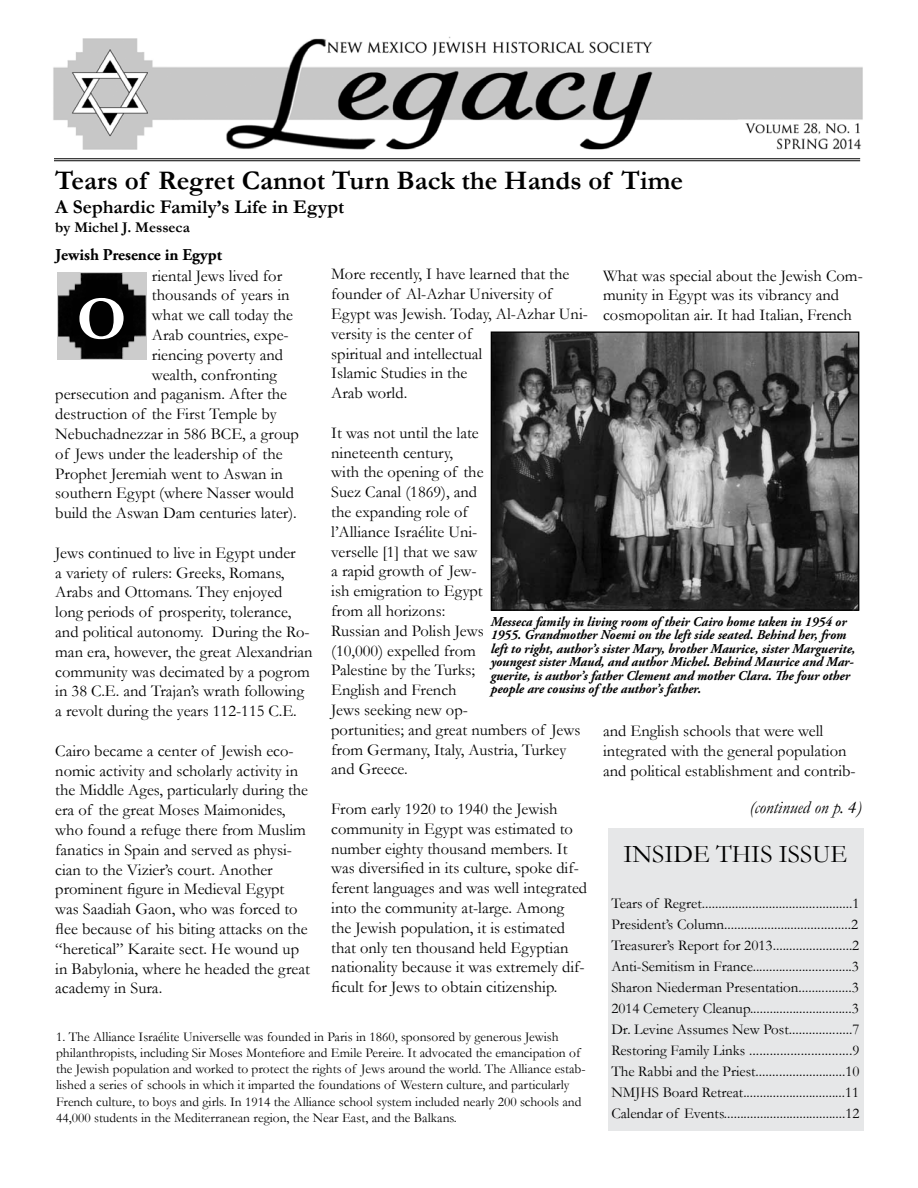
<style>
.page{position:relative;width:918px;height:1188px;background:#fff}
.page>*{position:absolute;margin:0;border:0;box-sizing:border-box;transform-origin:0 0}
.t1{font:700 63px "Garamond";color:#fff}
.t2{font:700 27px "Garamond";color:#000}
.t3{font:25.5px "Garamond";color:#000}
.t4{font:700 19.5px "Garamond";color:#000}
.t5{font:italic 18px "Garamond";color:#000}
.t6{font:16.5px/19.8px "Garamond";color:#000}
.t7{font:700 16.5px "Adobe Garamond Pro";color:#000}
.t8{font:15px/21px "Garamond";color:#000;text-align:justify}
.t9{font:700 15px "Garamond";color:#000}
.t10{font:13.5px/16.2px "Garamond";color:#000}
.t11{font:italic 700 13.5px/13.5px "Adobe Garamond Pro";color:#000}
</style>
<div class="page">
<div style="left:609px;top:829px;width:255px;height:302px;background:#e6e7e8"></div>
<img style="left:58px;top:272px;width:89px;height:88px">
<img style="left:53px;top:37px;width:810px;height:113px">
<hr style="left:54px;top:158px;width:806px;height:1px;background:#000">
<hr style="left:54px;top:160px;width:806px;height:1px;background:#000">
<img style="left:493px;top:333px;width:364px;height:276px">
<div style="left:491px;top:331px;width:368px;height:280px;border:1px solid #000"></div>
<h2 class="t2" style="left:55px;top:164px;width:629px">Tears of Regret Cannot Turn Back the Hands of Time</h2>
<p class="t4" style="left:55px;top:195px;width:291px">A Sephardic Family’s Life in Egypt</p>
<p class="t9" style="left:55px;top:219px;width:136px">by Michel J. Messeca</p>
<p class="t7" style="left:55px;top:245px;width:168px">Jewish Presence in Egypt</p>
<p class="t6" style="left:331px;top:264px;width:258px">More recently, I have learned that the founder of Al-Azhar University of<br>Egypt was Jewish. Today, Al-Azhar Uni&shy;versity is the center of<br>spiritual and intellectual<br>Islamic Studies in the<br>Arab world.</p>
<p class="t6" style="left:331px;top:423px;width:251px">It was not until the late<br>nineteenth century,<br>with the opening of the<br>Suez Canal (1869), and<br>the expanding role of<br>l’Alliance Israélite Uni-<br>verselle [1] that we saw<br>a rapid growth of Jew-<br>ish emigration to Egypt<br>from all horizons:<br>Russian and Polish Jews<br>(10,000) expelled from<br>Palestine by the Turks;<br>English and French<br>Jews seeking new op-<br>portunities; and great numbers of Jews from Germany, Italy, Austria, Turkey and Greece.</p>
<p class="t6" style="left:331px;top:799px;width:257px">From early 1920 to 1940 the Jewish community in Egypt was estimated to number eighty thousand members. It was diversified in its culture, spoke dif&shy;ferent languages and was well integrated into the community at-large. Among the Jewish population, it is estimated that only ten thousand held Egyptian nationality because it was extremely dif&shy;ficult for Jews to obtain citizenship.</p>
<p class="t6" style="left:603px;top:265px;width:261px">What was special about the Jewish Com&shy;munity in Egypt was its vibrancy and cosmopolitan air. It had Italian, French</p>
<p class="t6" style="left:152px;top:265px;width:132px">riental Jews lived for</p>
<p class="t6" style="left:152px;top:285px;width:139px">thousands of years in</p>
<p class="t6" style="left:152px;top:305px;width:143px">what we call today the</p>
<p class="t6" style="left:152px;top:325px;width:138px">Arab countries, expe-</p>
<p class="t6" style="left:152px;top:345px;width:133px">riencing poverty and</p>
<p class="t6" style="left:152px;top:364px;width:126px">wealth, confronting</p>
<p class="t6" style="left:55px;top:384px;width:233px">persecution and paganism. After the</p>
<p class="t6" style="left:55px;top:404px;width:223px">destruction of the First Temple by</p>
<p class="t6" style="left:55px;top:424px;width:245px">Nebuchadnezzar in 586 BCE, a group</p>
<p class="t6" style="left:55px;top:444px;width:229px">of Jews under the leadership of the</p>
<p class="t6" style="left:55px;top:463px;width:229px">Prophet Jeremiah went to Aswan in</p>
<p class="t6" style="left:55px;top:483px;width:240px">southern Egypt (where Nasser would</p>
<p class="t6" style="left:55px;top:503px;width:243px">build the Aswan Dam centuries later).</p>
<p class="t6" style="left:55px;top:543px;width:259px">Jews continued to live in Egypt under<br>a variety of rulers: Greeks, Romans, Arabs and Ottomans. They enjoyed long periods of prosperity, tolerance, and political autonomy. During the Ro&shy;man era, however, the great Alexandrian community was decimated by a pogrom in 38 C.E. and Trajan’s wrath following a revolt during the years 112-115 C.E.</p>
<p class="t6" style="left:55px;top:741px;width:256px">Cairo became a center of Jewish eco&shy;nomic activity and scholarly activity in the Middle Ages, particularly during the era of the great Moses Maimonides, who found a refuge there from Muslim fanatics in Spain and served as physi&shy;cian to the Vizier’s court. Another prominent figure in Medieval Egypt was Saadiah Gaon, who was forced to flee because of his biting attacks on the “heretical” Karaite sect. He wound up in Babylonia, where he headed the great academy in Sura.</p>
<h1 class="t1" style="left:77px;top:281px;width:51px">O</h1>
<p class="t11" style="left:491px;top:615px;width:366px">Messeca family in living room of their Cairo home taken in 1954 or 1955. Grandmother Noemi on the left side seated. Behind her, from left to right, author’s sister Mary, brother Maurice, sister Marguerite, youngest sister Maud, and author Michel. Behind Maurice and Mar&shy;guerite, is author’s father Clement and mother Clara. The four other people are cousins of the author’s father.</p>
<p class="t6" style="left:603px;top:721px;width:254px">and English schools that were well integrated with the general population and political establishment and contrib-</p>
<p class="t5" style="left:750px;top:797px;width:114px">(continued on p. 4)</p>
<h3 class="t3" style="left:624px;top:839px;width:225px">INSIDE THIS ISSUE</h3>
<p class="t8" style="left:611px;top:893px;width:250px">Tears of Regret.............................................1<br>President’s Column......................................2<br>Treasurer’s Report for 2013........................2<br>Anti-Semitism in France..............................3<br>Sharon Niederman Presentation................3<br>2014 Cemetery Cleanup...............................3<br>Dr. Levine Assumes New Post...................7<br>Restoring Family Links ..............................9<br>The Rabbi and the Priest...........................10<br>NMJHS Board Retreat...............................11<br>Calendar of Events.....................................12</p>
<p class="t10" style="left:56px;top:1028px;width:531px">1. The Alliance Israélite Universelle was founded in Paris in 1860, sponsored by generous Jewish philanthropists, including Sir Moses Montefiore and Emile Pereire. It advocated the emancipation of the Jewish population and worked to protect the rights of Jews around the world. The Alliance estab&shy;lished a series of schools in which it imparted the foundations of Western culture, and particularly French culture, to boys and girls. In 1914 the Alliance school system included nearly 200 schools and 44,000 students in the Mediterranean region, the Near East, and the Balkans.</p>
</div>
